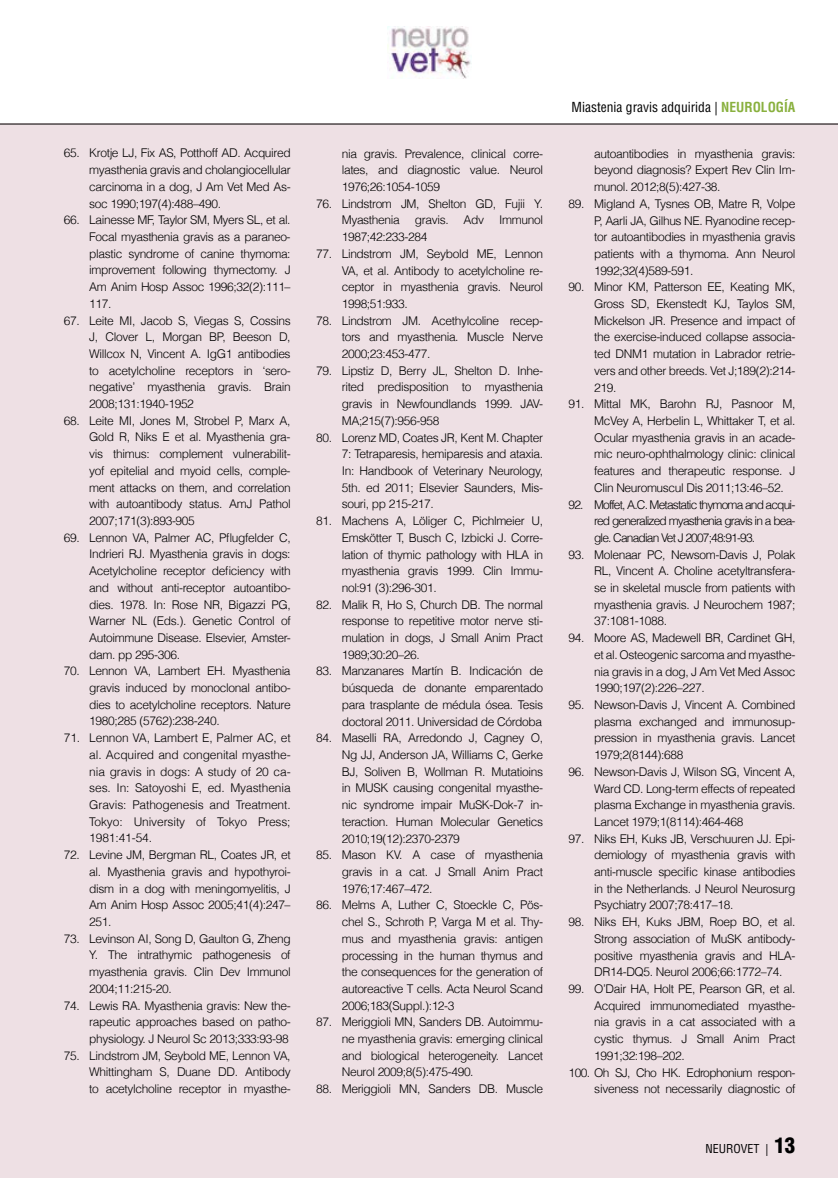
<style>
.page{position:relative;width:838px;height:1178px;background:#fff}
.page>*{position:absolute;margin:0;border:0;box-sizing:border-box;transform-origin:0 0}
.t1{font:condensed 13.5px "Helvetica";color:#000}
.t2{font:300 12px/16.6px "Helvetica";letter-spacing:-.03em;color:#000;text-align:justify}
.t3{font:300 12px "Helvetica";letter-spacing:-.05em;color:#000}
.t4{font:condensed 12px "Helvetica";color:#000}
.s1{font-weight:700;color:#89b03e}
.s2{font-weight:900;font-size:21px}
</style>
<div class="page">
<div style="left:0;top:124px;width:838px;height:1054px;background:#eee0e4"></div>
<hr style="left:0;top:124px;width:838px;height:1px;background:#000">
<img style="left:388px;top:26px;width:83px;height:52px">
<p class="t2" style="left:89px;top:144px;width:203px;text-indent:-26px">65. Krotje LJ, Fix AS, Potthoff AD. Acquired myasthenia gravis and cholangiocellular carcinoma in a dog, J Am Vet Med As&shy;soc 1990;197(4):488–490.</p>
<p class="t2" style="left:89px;top:211px;width:203px;text-indent:-26px">66. Lainesse MF, Taylor SM, Myers SL, et al.<br>Focal myasthenia gravis as a paraneo&shy;plastic syndrome of canine thymoma: improvement following thymectomy. J Am Anim Hosp Assoc 1996;32(2):111– 117.</p>
<p class="t2" style="left:89px;top:311px;width:203px;text-indent:-26px">67. Leite MI, Jacob S, Viegas S, Cossins J, Clover L, Morgan BP, Beeson D, Willcox N, Vincent A. IgG1 antibodies to acetylcholine receptors in ‘sero&shy;negative’ myasthenia gravis. Brain 2008;131:1940-1952</p>
<p class="t2" style="left:89px;top:412px;width:203px;text-indent:-26px">68. Leite MI, Jones M, Strobel P, Marx A, Gold R, Niks E et al. Myasthenia gra&shy;vis thimus: complement vulnerabilit&shy;yof epitelial and myoid cells, comple&shy;ment attacks on them, and correlation with autoantibody status. AmJ Pathol 2007;171(3):893-905</p>
<p class="t2" style="left:89px;top:528px;width:203px;text-indent:-26px">69. Lennon VA, Palmer AC, Pflugfelder C, Indrieri RJ. Myasthenia gravis in dogs:<br>Acetylcholine receptor deficiency with and without anti-receptor autoantibo&shy;dies. 1978. In: Rose NR, Bigazzi PG, Warner NL (Eds.). Genetic Control of Autoimmune Disease. Elsevier, Amster&shy;dam. pp 295-306.</p>
<p class="t2" style="left:89px;top:662px;width:203px;text-indent:-26px">70. Lennon VA, Lambert EH. Myasthenia gravis induced by monoclonal antibo&shy;dies to acetylcholine receptors. Nature 1980;285 (5762):238-240.</p>
<p class="t2" style="left:89px;top:729px;width:203px;text-indent:-26px">71. Lennon VA, Lambert E, Palmer AC, et al. Acquired and congenital myasthe&shy;nia gravis in dogs: A study of 20 ca&shy;ses. In: Satoyoshi E, ed. Myasthenia Gravis: Pathogenesis and Treatment.<br>Tokyo: University of Tokyo Press; 1981:41-54.</p>
<p class="t2" style="left:89px;top:846px;width:203px;text-indent:-26px">72. Levine JM, Bergman RL, Coates JR, et al. Myasthenia gravis and hypothyroi&shy;dism in a dog with meningomyelitis, J Am Anim Hosp Assoc 2005;41(4):247– 251.</p>
<p class="t2" style="left:89px;top:929px;width:203px;text-indent:-26px">73. Levinson AI, Song D, Gaulton G, Zheng Y. The intrathymic pathogenesis of myasthenia gravis. Clin Dev Immunol 2004;11:215-20.</p>
<p class="t2" style="left:89px;top:996px;width:203px;text-indent:-26px">74. Lewis RA. Myasthenia gravis: New the&shy;rapeutic approaches based on patho&shy;physiology. J Neurol Sc 2013;333:93-98</p>
<p class="t2" style="left:89px;top:1046px;width:203px;text-indent:-26px">75. Lindstrom JM, Seybold ME, Lennon VA, Whittingham S, Duane DD. Antibody to acetylcholine receptor in myasthe-</p>
<p class="t2" style="left:342px;top:144px;width:203px">nia gravis. Prevalence, clinical corre&shy;lates, and diagnostic value. Neurol 1976;26:1054-1059</p>
<p class="t2" style="left:342px;top:195px;width:203px;text-indent:-26px">76. Lindstrom JM, Shelton GD, Fujii Y.<br>Myasthenia gravis. Adv Immunol 1987;42:233-284</p>
<p class="t2" style="left:342px;top:245px;width:203px;text-indent:-26px">77. Lindstrom JM, Seybold ME, Lennon VA, et al. Antibody to acetylcholine re&shy;ceptor in myasthenia gravis. Neurol 1998;51:933.</p>
<p class="t2" style="left:342px;top:311px;width:203px;text-indent:-26px">78. Lindstrom JM. Acethylcoline recep&shy;tors and myasthenia. Muscle Nerve 2000;23:453-477.</p>
<p class="t2" style="left:342px;top:362px;width:203px;text-indent:-26px">79. Lipstiz D, Berry JL, Shelton D. Inhe&shy;rited predisposition to myasthenia gravis in Newfoundlands 1999. JAV-MA;215(7):956-958</p>
<p class="t2" style="left:342px;top:428px;width:203px;text-indent:-26px">80. Lorenz MD, Coates JR, Kent M. Chapter 7: Tetraparesis, hemiparesis and ataxia.<br>In: Handbook of Veterinary Neurology, 5th. ed 2011; Elsevier Saunders, Mis&shy;souri, pp 215-217.</p>
<p class="t2" style="left:342px;top:512px;width:203px;text-indent:-26px">81. Machens A, Löliger C, Pichlmeier U, Emskötter T, Busch C, Izbicki J. Corre&shy;lation of thymic pathology with HLA in myasthenia gravis 1999. Clin Immu&shy;nol:91 (3):296-301.</p>
<p class="t2" style="left:342px;top:595px;width:203px;text-indent:-26px">82. Malik R, Ho S, Church DB. The normal response to repetitive motor nerve sti&shy;mulation in dogs, J Small Anim Pract 1989;30:20–26.</p>
<p class="t2" style="left:342px;top:662px;width:203px;text-indent:-26px">83. Manzanares Martín B. Indicación de búsqueda de donante emparentado para trasplante de médula ósea. Tesis doctoral 2011. Universidad de Córdoba</p>
<p class="t2" style="left:342px;top:729px;width:203px;text-indent:-26px">84. Maselli RA, Arredondo J, Cagney O, Ng JJ, Anderson JA, Williams C, Gerke BJ, Soliven B, Wollman R. Mutatioins in MUSK causing congenital myasthe&shy;nic syndrome impair MuSK-Dok-7 in&shy;teraction. Human Molecular Genetics 2010;19(12):2370-2379</p>
<p class="t2" style="left:342px;top:846px;width:203px;text-indent:-26px">85. Mason KV. A case of myasthenia gravis in a cat. J Small Anim Pract 1976;17:467–472.</p>
<p class="t2" style="left:342px;top:896px;width:203px;text-indent:-26px">86. Melms A, Luther C, Stoeckle C, Pös&shy;chel S., Schroth P, Varga M et al. Thy&shy;mus and myasthenia gravis: antigen processing in the human thymus and the consequences for the generation of autoreactive T cells. Acta Neurol Scand 2006;183(Suppl.):12-3</p>
<p class="t2" style="left:342px;top:1013px;width:203px;text-indent:-26px">87. Meriggioli MN, Sanders DB. Autoimmu&shy;ne myasthenia gravis: emerging clinical and biological heterogeneity. Lancet Neurol 2009;8(5):475-490.</p>
<p class="t2" style="left:316px;top:1080px;width:228px">88. Meriggioli MN, Sanders DB. Muscle</p>
<p class="t1" style="left:571px;top:99px;width:225px">Miastenia gravis adquirida | <span class="s1">NEUROLOGÍA</span></p>
<p class="t2" style="left:594px;top:145px;width:203px">autoantibodies in myasthenia gravis: beyond diagnosis? Expert Rev Clin Im&shy;munol. 2012;8(5):427-38.</p>
<p class="t2" style="left:594px;top:195px;width:203px;text-indent:-26px">89. Migland A, Tysnes OB, Matre R, Volpe P, Aarli JA, Gilhus NE. Ryanodine recep&shy;tor autoantibodies in myasthenia gravis patients with a thymoma. Ann Neurol 1992;32(4)589-591.</p>
<p class="t2" style="left:594px;top:278px;width:203px;text-indent:-26px">90. Minor KM, Patterson EE, Keating MK, Gross SD, Ekenstedt KJ, Taylos SM, Mickelson JR. Presence and impact of the exercise-induced collapse associa&shy;ted DNM1 mutation in Labrador retrie&shy;vers and other breeds. Vet J;189(2):214- 219.</p>
<p class="t2" style="left:594px;top:395px;width:203px;text-indent:-26px">91. Mittal MK, Barohn RJ, Pasnoor M, McVey A, Herbelin L, Whittaker T, et al.<br>Ocular myasthenia gravis in an acade&shy;mic neuro-ophthalmology clinic: clinical features and therapeutic response. J Clin Neuromuscul Dis 2011;13:46–52.</p>
<p class="t2" style="left:594px;top:495px;width:203px;text-indent:-26px">92. Moffet, A.C. Metastatic thymoma and acqui&shy;red generalized myasthenia gravis in a bea&shy;gle. Canadian Vet J 2007;48:91-93.</p>
<p class="t2" style="left:594px;top:545px;width:203px;text-indent:-26px">93. Molenaar PC, Newsom-Davis J, Polak RL, Vincent A. Choline acetyltransfera&shy;se in skeletal muscle from patients with myasthenia gravis. J Neurochem 1987; 37:1081-1088.</p>
<p class="t2" style="left:594px;top:629px;width:203px;text-indent:-26px">94. Moore AS, Madewell BR, Cardinet GH, et al. Osteogenic sarcoma and myasthe&shy;nia gravis in a dog, J Am Vet Med Assoc 1990;197(2):226–227.</p>
<p class="t2" style="left:594px;top:696px;width:203px;text-indent:-26px">95. Newson-Davis J, Vincent A. Combined plasma exchanged and immunosup&shy;pression in myasthenia gravis. Lancet 1979;2(8144):688</p>
<p class="t2" style="left:594px;top:763px;width:203px;text-indent:-26px">96. Newson-Davis J, Wilson SG, Vincent A, Ward CD. Long-term effects of repeated plasma Exchange in myasthenia gravis.<br>Lancet 1979;1(8114):464-468</p>
<p class="t2" style="left:594px;top:829px;width:203px;text-indent:-26px">97. Niks EH, Kuks JB, Verschuuren JJ. Epi&shy;demiology of myasthenia gravis with anti-muscle specific kinase antibodies in the Netherlands. J Neurol Neurosurg Psychiatry 2007;78:417–18.</p>
<p class="t2" style="left:594px;top:913px;width:203px;text-indent:-26px">98. Niks EH, Kuks JBM, Roep BO, et al.<br>Strong association of MuSK antibody&shy;positive myasthenia gravis and HLA-DR14-DQ5. Neurol 2006;66:1772–74.</p>
<p class="t2" style="left:568px;top:980px;width:228px">99. O’Dair HA, Holt PE, Pearson GR, et al.</p>
<p class="t2" style="left:594px;top:996px;width:203px">Acquired immunomediated myasthe-</p>
<p class="t2" style="left:594px;top:1013px;width:203px">nia gravis in a cat associated with a</p>
<p class="t2" style="left:594px;top:1030px;width:203px">cystic thymus. J Small Anim Pract</p>
<p class="t2" style="left:594px;top:1047px;width:92px">1991;32:198–202.</p>
<p class="t3" style="left:568px;top:1062px;width:228px">100. Oh SJ, Cho HK. Edrophonium respon-</p>
<p class="t2" style="left:594px;top:1080px;width:203px">siveness not necessarily diagnostic of</p>
<p class="t4" style="left:705px;top:1141px;width:91px">NEUROVET | <span class="s2">13</span></p>
</div>
